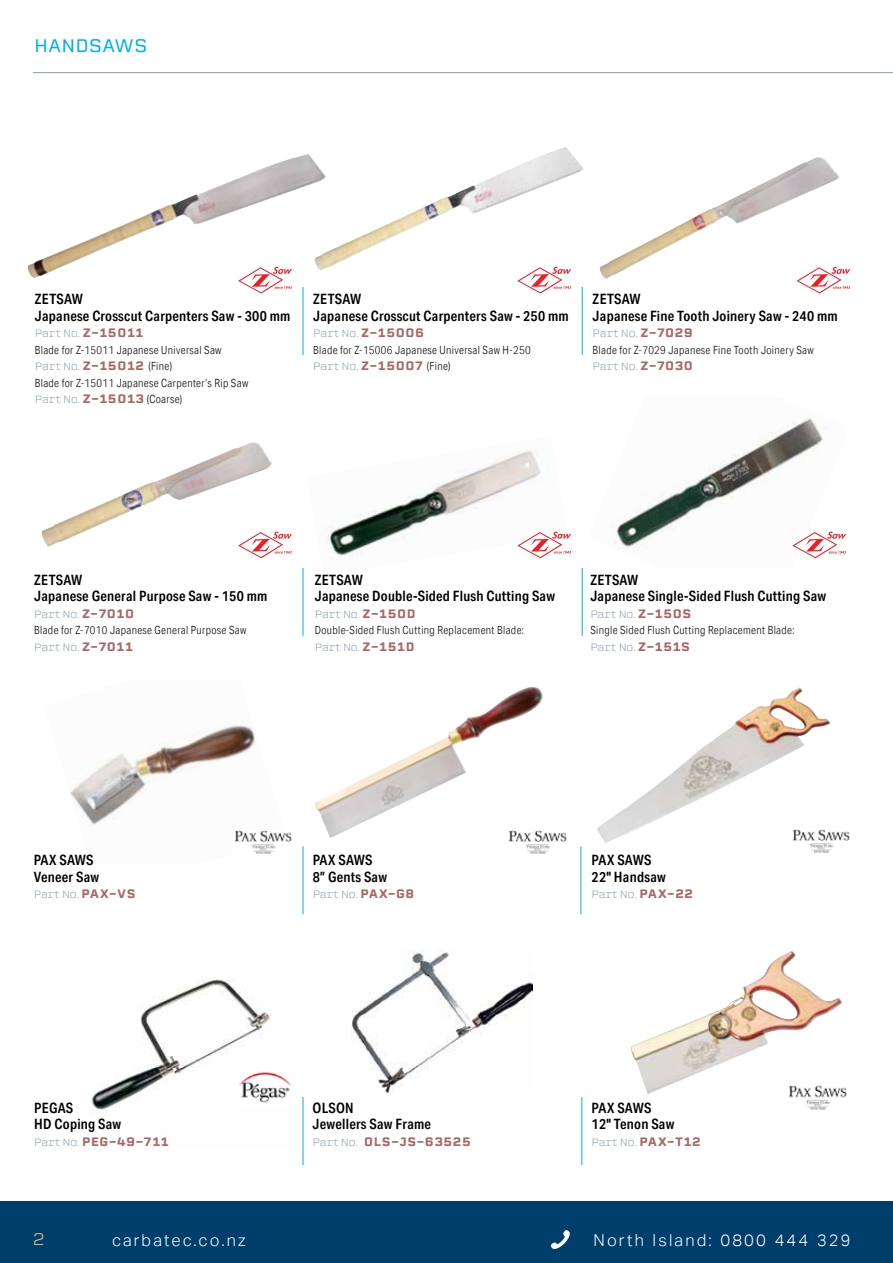
<style>
.page{position:relative;width:893px;height:1263px;background:#fff}
.page>*{position:absolute;margin:0;border:0;box-sizing:border-box;transform-origin:0 0}
.t1{font:18px "Erbaum";color:#00b1e5}
.t2{font:300 16.5px "Aktiv Grotesk";letter-spacing:.13em;color:#fff}
.t3{font:300 16.5px "Erbaum";color:#feca7a}
.t4{font:600 14.25px/16.5px "Aktiv Grotesk Cd";letter-spacing:.02em;color:#000}
.t5{font:500 12px "Erbaum";letter-spacing:.05em;color:#a86969}
.t6{font:300 11.25px/16.5px "Aktiv Grotesk Cd";letter-spacing:.03em;color:#000}
.t7{font:300 10.5px "Erbaum";letter-spacing:-.05em;color:#899eaa}
.s1{font-weight:500;font-size:12px;color:#a86969}
.s2{font-family:"Aktiv Grotesk Cd";font-size:11.25px;color:#000}
.s3{font-family:"Erbaum";font-size:10.5px;color:#899eaa}
.s4{font-family:"Erbaum";font-weight:500;font-size:12px;color:#a86969}
.s5{font-weight:300;font-size:10.5px;color:#899eaa}
</style>
<div class="page">
<div style="left:0;top:1202px;width:893px;height:61px;background:#003e6b"></div>
<svg style="left:550px;top:1230px;width:20px;height:19px"></svg>
<hr style="left:33px;top:72px;width:860px;height:1px;background:#899eaa">
<hr style="left:582px;top:287px;width:1px;height:68px;background:#00b1e5">
<hr style="left:581px;top:1097px;width:1px;height:68px;background:#00b1e5">
<hr style="left:303px;top:287px;width:1px;height:68px;background:#00b1e5">
<hr style="left:303px;top:1097px;width:1px;height:68px;background:#00b1e5">
<hr style="left:303px;top:846px;width:1px;height:68px;background:#00b1e5">
<hr style="left:580px;top:846px;width:1px;height:68px;background:#00b1e5">
<hr style="left:303px;top:568px;width:1px;height:68px;background:#00b1e5">
<hr style="left:582px;top:568px;width:1px;height:68px;background:#00b1e5">
<img style="left:27px;top:154px;width:287px;height:124px">
<img style="left:41px;top:442px;width:231px;height:105px">
<img style="left:314px;top:147px;width:270px;height:123px">
<img style="left:613px;top:416px;width:220px;height:143px">
<img style="left:600px;top:157px;width:240px;height:122px">
<img style="left:597px;top:692px;width:194px;height:151px">
<img style="left:630px;top:952px;width:159px;height:142px">
<img style="left:352px;top:949px;width:180px;height:145px">
<img style="left:315px;top:687px;width:215px;height:151px">
<img style="left:69px;top:719px;width:187px;height:107px">
<img style="left:91px;top:979px;width:181px;height:131px">
<img style="left:327px;top:449px;width:231px;height:110px">
<svg style="left:517px;top:267px;width:54px;height:26px"></svg>
<svg style="left:797px;top:267px;width:53px;height:26px"></svg>
<img style="left:508px;top:830px;width:58px;height:24px">
<img style="left:234px;top:830px;width:58px;height:24px">
<img style="left:792px;top:829px;width:58px;height:24px">
<img style="left:238px;top:1065px;width:53px;height:42px">
<svg style="left:238px;top:267px;width:54px;height:26px"></svg>
<svg style="left:517px;top:532px;width:54px;height:26px"></svg>
<svg style="left:792px;top:532px;width:54px;height:26px"></svg>
<svg style="left:238px;top:532px;width:54px;height:26px"></svg>
<img style="left:788px;top:1085px;width:58px;height:25px">
<p class="t1" style="left:34px;top:33px;width:115px">HANDSAWS</p>
<p class="t4" style="left:35px;top:291px;width:257px">ZETSAW<br>Japanese Crosscut Carpenters Saw - 300 mm</p>
<p class="t7" style="left:35px;top:327px;width:110px">Part No. <span class="s1">Z-15011</span></p>
<p class="t6" style="left:35px;top:342px;width:188px">Blade for Z-15011 Japanese Universal Saw</p>
<p class="t7" style="left:35px;top:360px;width:139px">Part No. <span class="s1">Z-15012</span> <span class="s2">(Fine)</span></p>
<p class="t6" style="left:35px;top:375px;width:215px">Blade for Z-15011 Japanese Carpenter’s Rip Saw<br><span class="s3">Part No.</span> <span class="s4">Z-15013</span> (Coarse)</p>
<p class="t4" style="left:313px;top:291px;width:257px">ZETSAW<br>Japanese Crosscut Carpenters Saw - 250 mm</p>
<p class="t7" style="left:313px;top:327px;width:112px">Part No. <span class="s1">Z-15006</span></p>
<p class="t6" style="left:313px;top:342px;width:219px">Blade for Z-15006 Japanese Universal Saw H-250</p>
<p class="t7" style="left:313px;top:360px;width:139px">Part No. <span class="s1">Z-15007</span> <span class="s2">(Fine)</span></p>
<p class="t4" style="left:593px;top:291px;width:247px">ZETSAW<br>Japanese Fine Tooth Joinery Saw - 240 mm</p>
<p class="t7" style="left:593px;top:327px;width:102px">Part No. <span class="s1">Z-7029</span></p>
<p class="t6" style="left:593px;top:342px;width:223px">Blade for Z-7029 Japanese Fine Tooth Joinery Saw</p>
<p class="t7" style="left:593px;top:360px;width:102px">Part No. <span class="s1">Z-7030</span></p>
<p class="t4" style="left:34px;top:572px;width:235px">ZETSAW<br>Japanese General Purpose Saw - 150 mm</p>
<p class="t7" style="left:34px;top:607px;width:101px">Part No. <span class="s1">Z-7010</span></p>
<p class="t6" style="left:34px;top:622px;width:214px">Blade for Z-7010 Japanese General Purpose Saw</p>
<p class="t7" style="left:34px;top:640px;width:100px">Part No. <span class="s1">Z-7011</span></p>
<p class="t4" style="left:315px;top:572px;width:242px">ZETSAW<br>Japanese Double-Sided Flush Cutting Saw</p>
<p class="t7" style="left:315px;top:607px;width:102px">Part No. <span class="s1">Z-150D</span></p>
<p class="t6" style="left:315px;top:622px;width:211px">Double-Sided Flush Cutting Replacement Blade:</p>
<p class="t7" style="left:315px;top:640px;width:101px">Part No. <span class="s1">Z-151D</span></p>
<p class="t4" style="left:590px;top:572px;width:237px">ZETSAW<br>Japanese Single-Sided Flush Cutting Saw</p>
<p class="t7" style="left:590px;top:607px;width:102px">Part No. <span class="s1">Z-150S</span></p>
<p class="t6" style="left:590px;top:622px;width:206px">Single Sided Flush Cutting Replacement Blade:</p>
<p class="t7" style="left:590px;top:640px;width:101px">Part No. <span class="s1">Z-151S</span></p>
<p class="t4" style="left:34px;top:852px;width:67px">PAX SAWS<br>Veneer Saw</p>
<p class="t7" style="left:34px;top:888px;width:103px">Part No. <span class="s1">PAX-VS</span></p>
<p class="t4" style="left:313px;top:852px;width:76px">PAX SAWS<br>8” Gents Saw</p>
<p class="t7" style="left:313px;top:888px;width:103px">Part No. <span class="s1">PAX-G8</span></p>
<p class="t4" style="left:592px;top:852px;width:76px">PAX SAWS<br>22" Handsaw</p>
<p class="t7" style="left:592px;top:888px;width:103px">Part No. <span class="s1">PAX-22</span></p>
<p class="t4" style="left:34px;top:1100px;width:89px">PEGAS<br>HD Coping Saw</p>
<p class="t5" style="left:34px;top:1133px;width:136px"><span class="s5">Part No.</span> PEG-49-711</p>
<p class="t4" style="left:313px;top:1100px;width:120px">OLSON<br>Jewellers Saw Frame</p>
<p class="t5" style="left:313px;top:1133px;width:160px"><span class="s5">Part No.</span> OLS-JS-63525</p>
<p class="t4" style="left:592px;top:1100px;width:84px">PAX SAWS<br>12" Tenon Saw</p>
<p class="t7" style="left:592px;top:1135px;width:111px">Part No. <span class="s1">PAX-T12</span></p>
<p class="t3" style="left:33px;top:1228px;width:14px">2</p>
<p class="t2" style="left:112px;top:1230px;width:135px">carbatec.co.nz</p>
<p class="t2" style="left:593px;top:1230px;width:259px">North Island: 0800 444 329</p>
</div>
